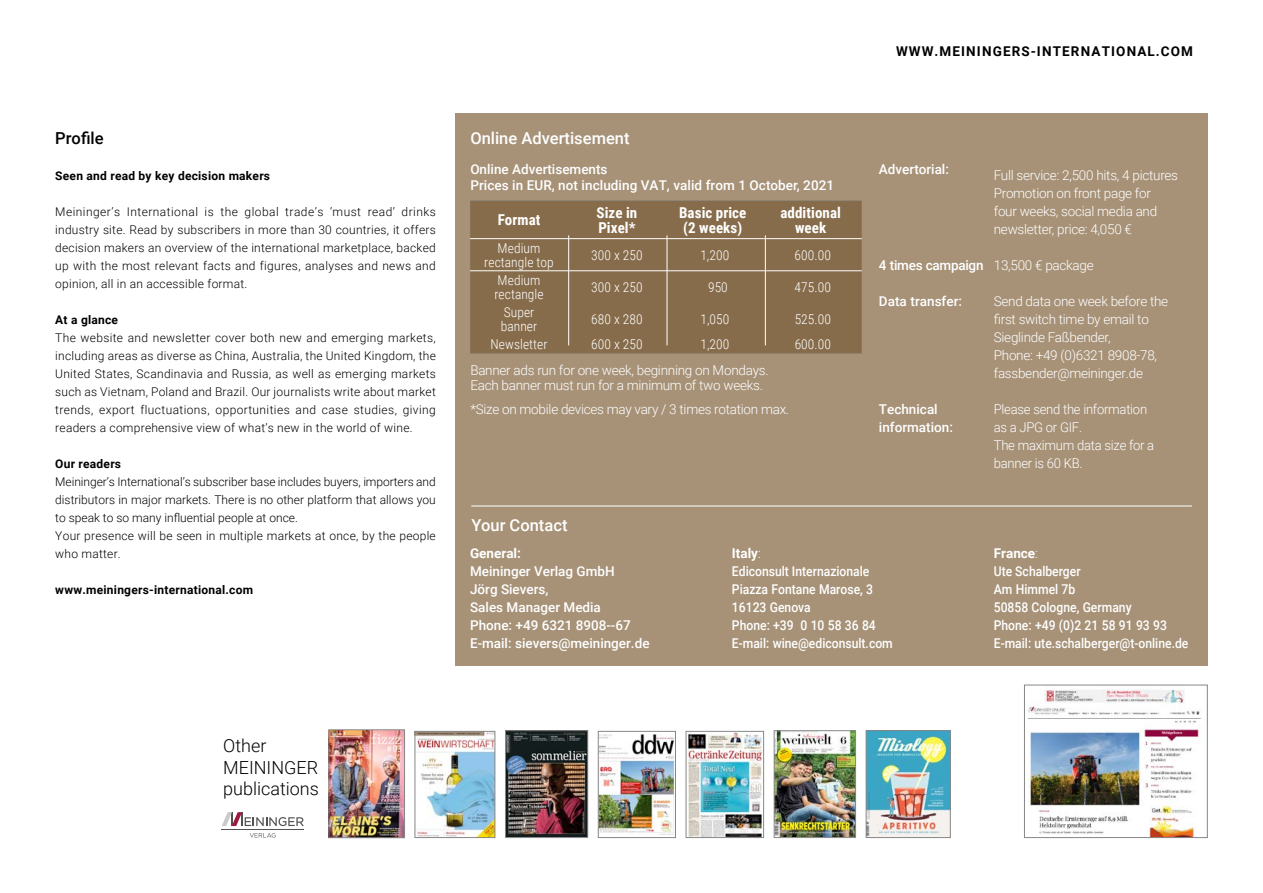
<style>
.page{position:relative;width:1263px;height:893px;background:#fff}
.page>*{position:absolute;margin:0;border:0;box-sizing:border-box;transform-origin:0 0}
.t1{font:300 18px/21.6px "Roboto";color:#000}
.t2{font:500 16.5px "Roboto";color:#fff}
.t3{font:500 16.5px "Roboto";color:#000}
.t4{font:700 15px/15px "Roboto Condensed";letter-spacing:.005em;color:#fff}
.t5{font:300 13.5px/18px "Roboto";letter-spacing:-.02em;color:#fff}
.t6{font:500 13.5px/18px "Roboto";color:#fff;scale:.9 1}
.t7{font:500 13.5px/18px "Roboto";color:#fff}
.t8{font:300 13.5px/13.5px "Roboto Condensed";letter-spacing:.005em;color:#fff}
.t9{font:700 13.5px "Roboto";letter-spacing:.085em;color:#000}
.t10{font:500 13.5px "Roboto";letter-spacing:-.02em;color:#fff}
.t11{font:700 13.5px "Roboto";color:#fff}
.t12{font:300 12px/18px "Roboto";letter-spacing:.01em;color:#000;text-align:justify}
.t13{font:700 12px "Roboto";letter-spacing:.02em;color:#000}
.s1{font-weight:700}
.s2{font-weight:300}
</style>
<div class="page">
<div style="left:455px;top:113px;width:753px;height:552px;background:#a79278"></div>
<svg style="left:222px;top:812px;width:82px;height:14px"></svg>
<hr style="left:222px;top:829px;width:82px;height:1px;background:#525251">
<svg style="left:250px;top:833px;width:26px;height:5px"></svg>
<div style="left:470px;top:200px;width:392px;height:154px;background:#876c4b"></div>
<hr style="left:470px;top:238px;width:98px;height:1px;background:#fff">
<hr style="left:568px;top:238px;width:98px;height:1px;background:#fff">
<hr style="left:666px;top:238px;width:98px;height:1px;background:#fff">
<hr style="left:764px;top:238px;width:98px;height:1px;background:#fff">
<hr style="left:470px;top:270px;width:98px;height:1px;background:#fff">
<hr style="left:568px;top:270px;width:98px;height:1px;background:#fff">
<hr style="left:666px;top:270px;width:98px;height:1px;background:#fff">
<hr style="left:764px;top:270px;width:98px;height:1px;background:#fff">
<hr style="left:568px;top:235px;width:1px;height:110px;background:#fff">
<hr style="left:667px;top:235px;width:1px;height:110px;background:#fff">
<hr style="left:765px;top:235px;width:1px;height:110px;background:#fff">
<hr style="left:471px;top:506px;width:721px;height:1px;background:#fff">
<img style="left:600px;top:734px;width:74px;height:100px">
<div style="left:598px;top:731px;width:78px;height:107px;border:1px solid #878787"></div>
<img style="left:688px;top:733px;width:74px;height:103px">
<div style="left:686px;top:731px;width:78px;height:107px;border:1px solid #878787"></div>
<img style="left:776px;top:732px;width:78px;height:104px">
<div style="left:774px;top:730px;width:82px;height:108px;border:1px solid #878787"></div>
<img style="left:507px;top:732px;width:79px;height:104px">
<div style="left:505px;top:730px;width:83px;height:108px;border:1px solid #878787"></div>
<img style="left:868px;top:732px;width:81px;height:104px">
<div style="left:866px;top:730px;width:85px;height:108px;border:1px solid #878787"></div>
<img style="left:417px;top:733px;width:76px;height:103px">
<div style="left:415px;top:731px;width:80px;height:107px;border:1px solid #878787"></div>
<img style="left:330px;top:731px;width:73px;height:105px">
<div style="left:328px;top:729px;width:77px;height:109px;border:1px solid #878787"></div>
<img style="left:1027px;top:689px;width:175px;height:147px">
<div style="left:1024px;top:685px;width:184px;height:153px;border:1px solid #878787"></div>
<h2 class="t3" style="left:55px;top:127px;width:50px">Profile</h2>
<p class="t13" style="left:55px;top:167px;width:216px">Seen and read by key decision makers</p>
<p class="t12" style="left:55px;top:202px;width:382px">Meininger’s International is the global trade’s ‘must read’ drinks industry site. Read by subscribers in more than 30 countries, it offers decision makers an overview of the international marketplace, backed up with the most relevant facts and figures, analyses and news and opinion, all in an accessible format.</p>
<p class="t13" style="left:55px;top:311px;width:64px">At a glance</p>
<p class="t12" style="left:55px;top:328px;width:382px">The website and newsletter cover both new and emerging markets, including areas as diverse as China, Australia, the United Kingdom, the United States, Scandinavia and Russia, as well as emerging markets such as Vietnam, Poland and Brazil. Our journalists write about market trends, export fluctuations, opportunities and case studies, giving readers a comprehensive view of what’s new in the world of wine.</p>
<p class="t13" style="left:55px;top:455px;width:67px">Our readers</p>
<p class="t12" style="left:55px;top:472px;width:382px;text-align:left">Meininger’s International’s subscriber base includes buyers, importers and distributors in major markets. There is no other platform that allows you to speak to so many influential people at once.<br>Your presence will be seen in multiple markets at once, by the people who matter.</p>
<p class="t13" style="left:55px;top:581px;width:199px">www.meiningers-international.com</p>
<h2 class="t2" style="left:470px;top:127px;width:161px">Online Advertisement</h2>
<p class="t7" style="left:470px;top:161px;width:365px;line-height:16.2px">Online Advertisements<br>Prices in EUR, not including VAT, valid from 1 October, 2021</p>
<p class="t4" style="left:498px;top:212px;width:44px">Format</p>
<p class="t4" style="left:597px;top:204px;width:42px">Size in<br>Pixel*</p>
<p class="t4" style="left:679px;top:204px;width:69px">Basic price (2 weeks)</p>
<p class="t4" style="left:780px;top:204px;width:62px;text-align:center">additional week</p>
<p class="t8" style="left:484px;top:241px;width:71px;text-align:center">Medium rectangle top</p>
<p class="t8" style="left:591px;top:248px;width:53px">300 x 250</p>
<p class="t8" style="left:700px;top:248px;width:31px">1,200</p>
<p class="t8" style="left:795px;top:248px;width:38px">600.00</p>
<p class="t8" style="left:494px;top:273px;width:51px">Medium rectangle</p>
<p class="t8" style="left:591px;top:280px;width:53px">300 x 250</p>
<p class="t8" style="left:708px;top:280px;width:21px">950</p>
<p class="t8" style="left:795px;top:280px;width:38px">475.00</p>
<p class="t8" style="left:501px;top:305px;width:38px">Super banner</p>
<p class="t8" style="left:591px;top:312px;width:53px">680 x 280</p>
<p class="t8" style="left:700px;top:312px;width:31px">1,050</p>
<p class="t8" style="left:795px;top:312px;width:38px">525.00</p>
<p class="t8" style="left:491px;top:337px;width:59px">Newsletter</p>
<p class="t8" style="left:591px;top:337px;width:53px">600 x 250</p>
<p class="t8" style="left:700px;top:337px;width:31px">1,200</p>
<p class="t8" style="left:795px;top:337px;width:38px">600.00</p>
<p class="t5" style="left:470px;top:362px;width:300px;line-height:15px">Banner ads run for one week, beginning on Mondays.<br>Each banner must run for a minimum of two weeks.</p>
<p class="t5" style="left:470px;top:399px;width:320px">*Size on mobile devices may vary / 3 times rotation max.</p>
<h2 class="t2" style="left:472px;top:514px;width:97px">Your Contact</h2>
<p class="t9" style="left:896px;top:42px;width:298px">WWW.MEININGERS-INTERNATIONAL.COM</p>
<p class="t7" style="left:879px;top:160px;width:72px">Advertorial:</p>
<p class="t10" style="left:879px;top:256px;width:106px">4 times campaign</p>
<p class="t7" style="left:879px;top:292px;width:84px">Data transfer:</p>
<p class="t7" style="left:879px;top:400px;width:75px">Technical information:</p>
<p class="t5" style="left:994px;top:166px;width:186px">Full service: 2,500 hits, 4 pictures<br>Promotion on front page for<br>four weeks, social media and newsletter, price: 4,050 €</p>
<p class="t5" style="left:994px;top:256px;width:101px">13,500 € package</p>
<p class="t5" style="left:994px;top:292px;width:176px">Send data one week before the first switch time by email to<br>Sieglinde Faßbender,<br>Phone: +49 (0)6321 8908-78, fassbender@meininger.de</p>
<p class="t5" style="left:994px;top:400px;width:162px">Please send the information as a JPG or GIF.<br>The maximum data size for a banner is 60 KB.</p>
<p class="t11" style="left:470px;top:544px;width:52px">General:</p>
<p class="t7" style="left:470px;top:562px;width:181px">Meininger Verlag GmbH<br>Jörg Sievers,<br>Sales Manager Media<br>Phone: +49 6321 8908--67<br>E-mail: sievers@meininger.de</p>
<p class="t6" style="left:732px;top:544px;width:180px"><span class="s1">Italy</span><span class="s2">:<br></span>Ediconsult Internazionale<br>Piazza Fontane Marose, 3<br>16123 Genova<br>Phone: +39 0 10 58 36 84<br>E-mail: wine@ediconsult.com</p>
<p class="t6" style="left:994px;top:544px;width:218px"><span class="s1">France</span><span class="s2">:<br></span>Ute Schalberger<br>Am Himmel 7b<br>50858 Cologne, Germany<br>Phone: +49 (0)2 21 58 91 93 93<br>E-mail: ute.schalberger@t-online.de</p>
<h1 class="t1" style="left:223px;top:734px;width:97px">Other<br>MEININGER publications</h1>
</div>
